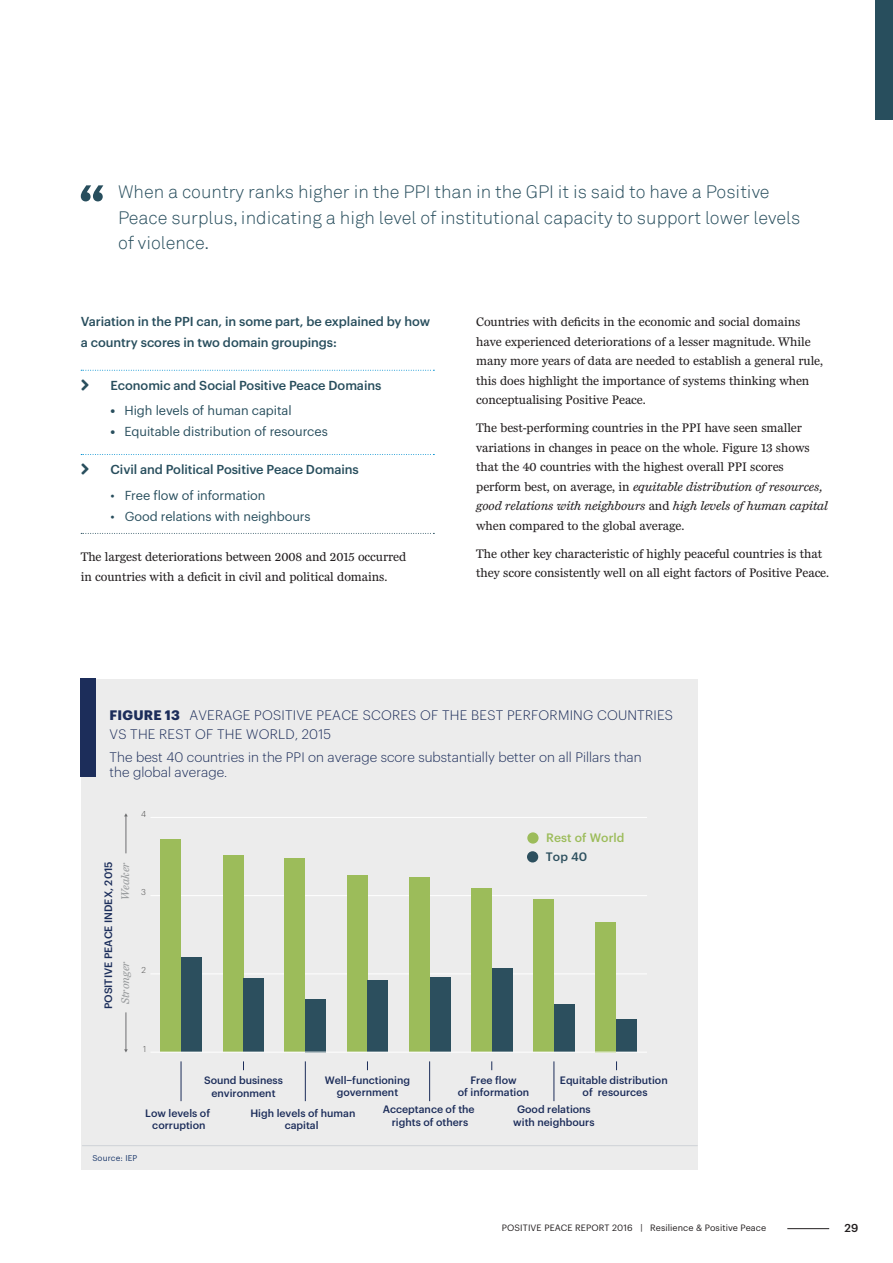
<style>
.page{position:relative;width:893px;height:1263px;background:#fff}
.page>*{position:absolute;margin:0;border:0;box-sizing:border-box;transform-origin:0 0}
.t1{font:300 18px/25.5px "Akkurat";color:#284e5d}
.t2{font:300 13.5px/18.9px "Graphik";letter-spacing:.005em;color:#1c2d5a}
.Miller_Body__8_5pt{font:12.75px/19.5px "Miller Daily Two";letter-spacing:-.005em;color:#231f20}
.Miller_Body__8_5pt-2{font:500 12.75px/21px "Graphik";letter-spacing:-.005em;color:#284e5d}
.t3{font:12.75px "Graphik";letter-spacing:-.005em;color:#284e5d}
.t4{font:500 12px/18.8px "Graphik";letter-spacing:.01em;color:#9cbc5a}
.t5{font:italic 11.55px "Miller Daily Two";color:#979a9c}
.t6{font:500 11.25px "Graphik";color:#231f20}
.t7{font:500 10.5px/12.6px "Graphik";color:#1c2d5a;text-align:center}
.t8{font:500 10.5px "Graphik";color:#1c2e5b}
.t9{font:9px "Graphik";letter-spacing:.01em;color:#231f20}
.t10{font:300 8.4px "Graphik";color:#4c4c4c}
.t11{font:8.25px "Graphik";letter-spacing:.015em;color:#1c396c}
.s1{font-weight:700}
.s2{font-style:italic}
.s3{color:#2c4f5e}
</style>
<div class="page">
<div style="left:876px;top:0;width:17px;height:119px;background:#284e5d"></div>
<hr style="left:0;top:0;width:1px;height:119px;background:#284e5d">
<div style="left:81px;top:679px;width:616px;height:490px;background:#ececec"></div>
<hr style="left:150px;top:973px;width:497px;height:1px;background:#fff">
<hr style="left:150px;top:895px;width:497px;height:1px;background:#fff">
<hr style="left:150px;top:817px;width:497px;height:1px;background:#fff">
<div style="left:160px;top:839px;width:21px;height:213px;background:#9cbc5a"></div>
<div style="left:223px;top:856px;width:20px;height:196px;background:#9cbc5a"></div>
<div style="left:284px;top:858px;width:21px;height:194px;background:#9cbc5a"></div>
<div style="left:346px;top:875px;width:21px;height:177px;background:#9cbc5a"></div>
<div style="left:409px;top:877px;width:21px;height:175px;background:#9cbc5a"></div>
<div style="left:471px;top:888px;width:21px;height:164px;background:#9cbc5a"></div>
<div style="left:533px;top:899px;width:21px;height:153px;background:#9cbc5a"></div>
<div style="left:595px;top:922px;width:21px;height:130px;background:#9cbc5a"></div>
<div style="left:181px;top:957px;width:21px;height:95px;background:#2c4f5e"></div>
<div style="left:243px;top:978px;width:21px;height:74px;background:#2c4f5e"></div>
<div style="left:305px;top:999px;width:21px;height:53px;background:#2c4f5e"></div>
<div style="left:367px;top:980px;width:21px;height:72px;background:#2c4f5e"></div>
<div style="left:430px;top:977px;width:21px;height:75px;background:#2c4f5e"></div>
<div style="left:492px;top:968px;width:21px;height:84px;background:#2c4f5e"></div>
<div style="left:554px;top:1005px;width:21px;height:47px;background:#2c4f5e"></div>
<div style="left:616px;top:1019px;width:21px;height:33px;background:#2c4f5e"></div>
<div style="left:81px;top:678px;width:15px;height:99px;background:#1c2d5a"></div>
<hr style="left:82px;top:1145px;width:615px;height:1px;background:#ced2d6">
<div style="left:527px;top:832px;width:12px;height:12px;background:#9cbc5a;border-radius:50%"></div>
<div style="left:527px;top:851px;width:11px;height:11px;background:#2c4f5e;border-radius:50%"></div>
<hr style="left:150px;top:1052px;width:497px;height:1px;background:#fff">
<hr style="left:181px;top:1061px;width:1px;height:40px;background:#1c2d5a">
<hr style="left:305px;top:1061px;width:1px;height:40px;background:#1c2d5a">
<hr style="left:429px;top:1061px;width:1px;height:40px;background:#1c2d5a">
<hr style="left:554px;top:1061px;width:1px;height:40px;background:#1c2d5a">
<hr style="left:126px;top:816px;width:1px;height:37px;background:#6d6e70">
<hr style="left:126px;top:1012px;width:1px;height:38px;background:#6d6e70">
<svg style="left:81px;top:370px;width:353px;height:1px"></svg>
<svg style="left:81px;top:454px;width:353px;height:1px"></svg>
<svg style="left:81px;top:533px;width:353px;height:1px"></svg>
<svg style="left:81px;top:185px;width:22px;height:16px"></svg>
<hr style="left:787px;top:1228px;width:42px;height:1px;background:#231f20">
<p class="t1" style="left:118px;top:180px;width:684px">When a country ranks higher in the PPI than in the GPI it is said to have a Positive<br>Peace surplus, indicating a high level of institutional capacity to support lower levels of violence.</p>
<p class="Miller_Body__8_5pt-2" style="left:81px;top:310px;width:351px">Variation in the PPI can, in some part, be explained by how a country scores in two domain groupings:</p>
<p class="Miller_Body__8_5pt-2" style="left:111px;top:373px;width:272px">Economic and Social Positive Peace Domains</p>
<p class="t3" style="left:111px;top:401px;width:183px"><span class="s1">•</span> High levels of human capital</p>
<p class="t3" style="left:111px;top:422px;width:219px"><span class="s1">•</span> Equitable distribution of resources</p>
<p class="Miller_Body__8_5pt-2" style="left:111px;top:458px;width:250px">Civil and Political Positive Peace Domains</p>
<p class="t3" style="left:111px;top:485px;width:156px">• Free flow of information</p>
<p class="t3" style="left:111px;top:506px;width:202px">• Good relations with neighbours</p>
<p class="Miller_Body__8_5pt" style="left:81px;top:547px;width:327px">The largest deteriorations between 2008 and 2015 occurred in countries with a deficit in civil and political domains.</p>
<p class="Miller_Body__8_5pt" style="left:476px;top:312px;width:348px">Countries with deficits in the economic and social domains have experienced deteriorations of a lesser magnitude. While many more years of data are needed to establish a general rule, this does highlight the importance of systems thinking when conceptualising Positive Peace.</p>
<p class="Miller_Body__8_5pt" style="left:476px;top:418px;width:353px">The best-performing countries in the PPI have seen smaller variations in changes in peace on the whole. Figure 13 shows that the 40 countries with the highest overall PPI scores perform best, on average, in <span class="s2">equitable distribution of resources, good relations with neighbours</span> and <span class="s2">high levels of human capital </span>when compared to the global average.</p>
<p class="Miller_Body__8_5pt" style="left:476px;top:544px;width:354px">The other key characteristic of highly peaceful countries is that they score consistently well on all eight factors of Positive Peace.</p>
<p class="t2" style="left:110px;top:705px;width:565px"><span class="s1">FIGURE 13</span> AVERAGE POSITIVE PEACE SCORES OF THE BEST PERFORMING COUNTRIES<br>VS THE REST OF THE WORLD, 2015</p>
<p class="t2" style="left:110px;top:748px;width:534px;line-height:15.6px">The best 40 countries in the PPI on average score substantially better on all Pillars than the global average.</p>
<p class="t10" style="left:141px;top:808px;width:7px">4</p>
<p class="t8" style="left:100px;top:1009px;width:150px;rotate:-90deg">POSITIVE PEACE INDEX, 2015</p>
<p class="t5" style="left:119px;top:900px;width:40px;rotate:-90deg">Weaker</p>
<p class="t5" style="left:119px;top:1004px;width:45px;rotate:-90deg">Stronger</p>
<p class="t10" style="left:141px;top:886px;width:6px">3</p>
<p class="t10" style="left:142px;top:964px;width:6px">2</p>
<p class="t4" style="left:546px;top:827px;width:80px">Rest of World<br><span class="s3">Top 40</span></p>
<p class="t10" style="left:143px;top:1042px;width:5px">1</p>
<p class="t7" style="left:325px;top:1073px;width:87px">Well−functioning government</p>
<p class="t7" style="left:383px;top:1102px;width:93px">Acceptance of the rights of others</p>
<p class="t7" style="left:458px;top:1073px;width:73px">Free flow<br>of information</p>
<p class="t7" style="left:513px;top:1102px;width:83px">Good relations with neighbours</p>
<p class="t7" style="left:560px;top:1073px;width:109px">Equitable distribution of resources</p>
<p class="t7" style="left:204px;top:1073px;width:80px">Sound business environment</p>
<p class="t7" style="left:250px;top:1105px;width:106px">High levels of human capital</p>
<p class="t7" style="left:145px;top:1105px;width:66px">Low levels of corruption</p>
<p class="t11" style="left:92px;top:1151px;width:47px">Source: IEP</p>
<p class="t9" style="left:502px;top:1220px;width:266px">POSITIVE PEACE REPORT 2016 | Resilience &amp; Positive Peace</p>
<p class="t6" style="left:844px;top:1220px;width:15px">29</p>
</div>
